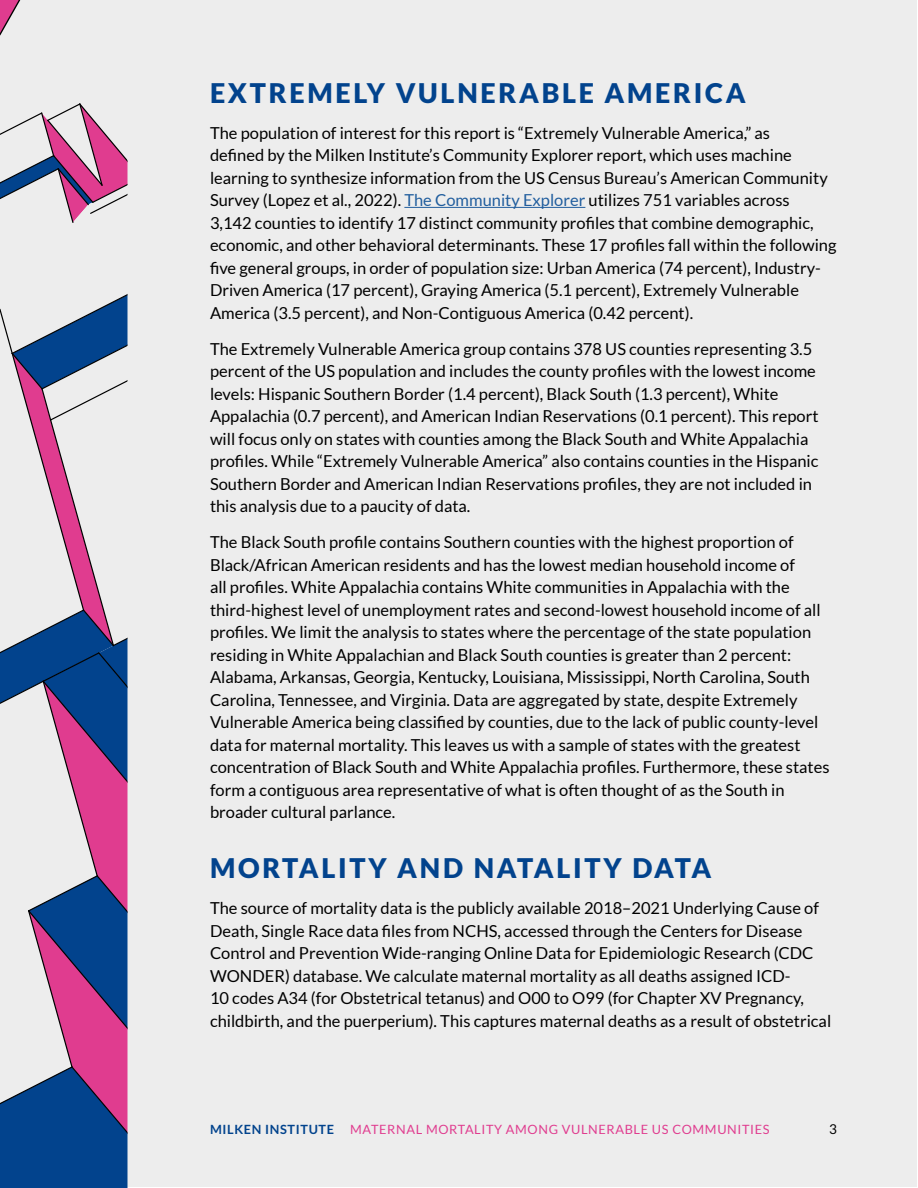
<style>
.page{position:relative;width:918px;height:1188px;background:#fff}
.page>*{position:absolute;margin:0;border:0;box-sizing:border-box;transform-origin:0 0}
.t1{font:900 27px "Lato";letter-spacing:.1em;color:#02438d}
.t2{font:16.5px/22.5px "Lato";color:#000}
.t3{font:13.5px "Lato";color:#000}
.t4{font:12.75px "Lato";letter-spacing:.05em;color:#e03c8f}
.t5{font:700 12.75px "Lato";letter-spacing:.05em;color:#02438d}
.s1{color:#215e9e}
</style>
<div class="page">
<div style="left:1px;top:1px;width:916px;height:1186px;background:#ededed"></div>
<hr style="left:404px;top:207px;width:181px;height:1px;background:#215e9e">
<svg style="left:0;top:88px;width:128px;height:1100px"></svg>
<svg style="left:0;top:0;width:96px;height:58px"></svg>
<h1 class="t1" style="left:210px;top:77px;width:537px">EXTREMELY VULNERABLE AMERICA</h1>
<p class="t2" style="left:210px;top:121px;width:628px">The population of interest for this report is “Extremely Vulnerable America,” as<br>defined by the Milken Institute’s Community Explorer report, which uses machine learning to synthesize information from the US Census Bureau’s American Community Survey (Lopez et al., 2022). <span class="s1">The Community Explorer</span> utilizes 751 variables across<br>3,142 counties to identify 17 distinct community profiles that combine demographic, economic, and other behavioral determinants. These 17 profiles fall within the following five general groups, in order of population size: Urban America (74 percent), Industry-Driven America (17 percent), Graying America (5.1 percent), Extremely Vulnerable America (3.5 percent), and Non-Contiguous America (0.42 percent).</p>
<p class="t2" style="left:210px;top:337px;width:610px">The Extremely Vulnerable America group contains 378 US counties representing 3.5 percent of the US population and includes the county profiles with the lowest income levels: Hispanic Southern Border (1.4 percent), Black South (1.3 percent), White Appalachia (0.7 percent), and American Indian Reservations (0.1 percent). This report will focus only on states with counties among the Black South and White Appalachia profiles. While “Extremely Vulnerable America” also contains counties in the Hispanic Southern Border and American Indian Reservations profiles, they are not included in this analysis due to a paucity of data.</p>
<p class="t2" style="left:210px;top:531px;width:621px">The Black South profile contains Southern counties with the highest proportion of Black/African American residents and has the lowest median household income of<br>all profiles. White Appalachia contains White communities in Appalachia with the third-highest level of unemployment rates and second-lowest household income of all profiles. We limit the analysis to states where the percentage of the state population residing in White Appalachian and Black South counties is greater than 2 percent:<br>Alabama, Arkansas, Georgia, Kentucky, Louisiana, Mississippi, North Carolina, South Carolina, Tennessee, and Virginia. Data are aggregated by state, despite Extremely Vulnerable America being classified by counties, due to the lack of public county-level data for maternal mortality. This leaves us with a sample of states with the greatest concentration of Black South and White Appalachia profiles. Furthermore, these states form a contiguous area representative of what is often thought of as the South in broader cultural parlance.</p>
<h1 class="t1" style="left:210px;top:853px;width:503px">MORTALITY AND NATALITY DATA</h1>
<p class="t2" style="left:210px;top:897px;width:623px">The source of mortality data is the publicly available 2018–2021 Underlying Cause of Death, Single Race data files from NCHS, accessed through the Centers for Disease Control and Prevention Wide-ranging Online Data for Epidemiologic Research (CDC WONDER) database. We calculate maternal mortality as all deaths assigned ICD-<br>10 codes A34 (for Obstetrical tetanus) and O00 to O99 (for Chapter XV Pregnancy, childbirth, and the puerperium). This captures maternal deaths as a result of obstetrical</p>
<p class="t5" style="left:210px;top:1122px;width:126px">MILKEN INSTITUTE</p>
<p class="t4" style="left:350px;top:1122px;width:421px">MATERNAL MORTALITY AMONG VULNERABLE US COMMUNITIES</p>
<p class="t3" style="left:829px;top:1122px;width:9px">3</p>
</div>
